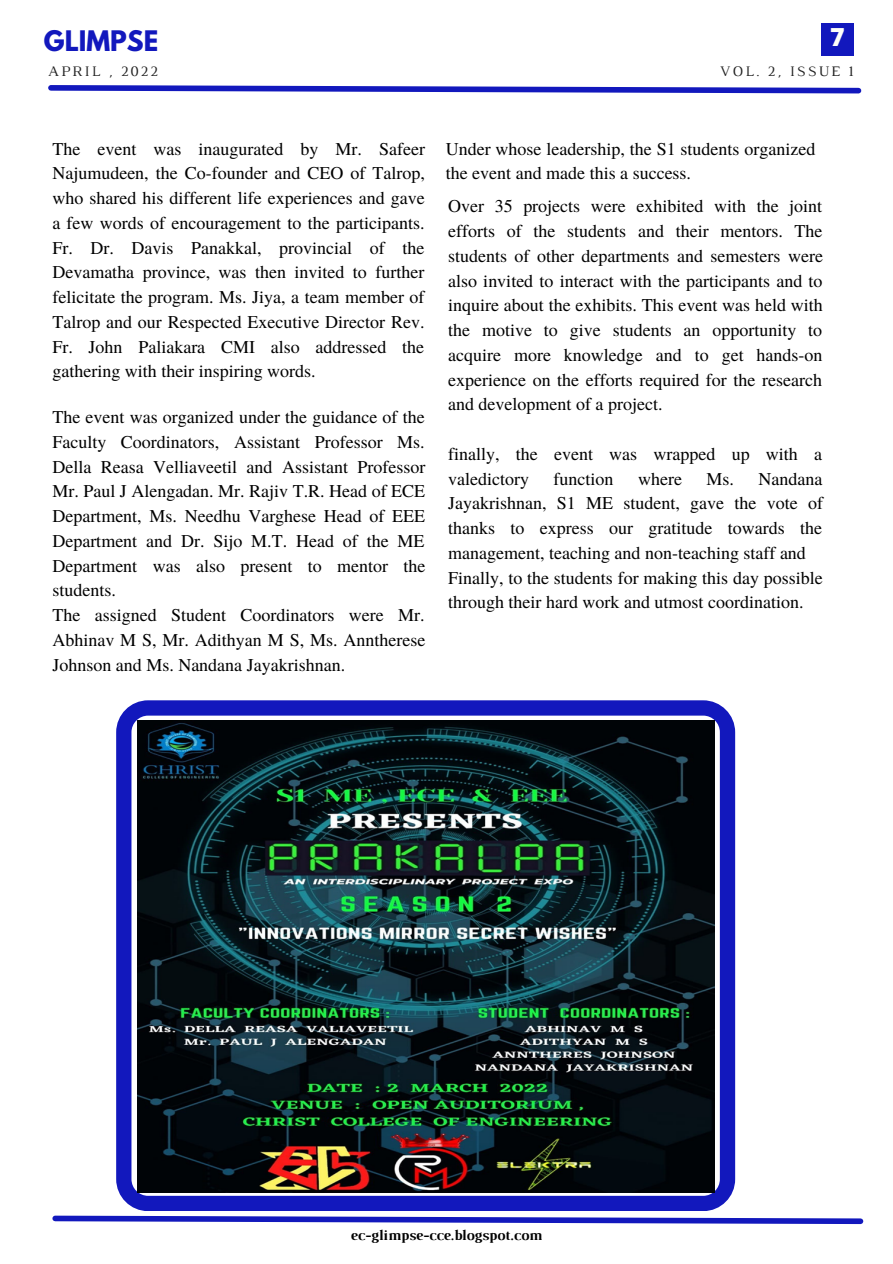
<style>
.page{position:relative;width:893px;height:1264px;background:#fff}
.page>*{position:absolute;margin:0;border:0;box-sizing:border-box;transform-origin:0 0}
.t1{font:700 25.05px "League Spartan";color:#1218bd}
.t2{font:800 24.9px "Open Sans";color:#fffff9}
.t3{font:18px/24.8px "Te X Gyre Termes";color:#000;text-align:justify}
.t4{font:700 14.85px "Luthier";color:#000}
.t5{font:14.85px "Luthier";letter-spacing:.14em;color:#222}
</style>
<div class="page">
<svg style="left:116px;top:700px;width:619px;height:510px;fill:#1218bd"></svg>
<svg style="left:48px;top:85px;width:814px;height:9px"></svg>
<div style="left:821px;top:23px;width:32px;height:32px;background:#1218bd"></div>
<svg style="left:52px;top:1215px;width:812px;height:10px"></svg>
<img style="left:137px;top:720px;width:577px;height:472px">
<p class="t1" style="left:44px;top:28px;width:116px">GLIMPSE</p>
<p class="t2" style="left:830px;top:20px;width:16px">7</p>
<p class="t5" style="left:48px;top:65px;width:111px">APRIL , 2022</p>
<p class="t5" style="left:719px;top:65px;width:135px">VOL. 2, ISSUE 1</p>
<p class="t3" style="left:52px;top:135px;width:374px">The event was inaugurated by Mr. Safeer Najumudeen, the Co-founder and CEO of Talrop, who shared his different life experiences and gave a few words of encouragement to the participants.<br>Fr. Dr. Davis Panakkal, provincial of the Devamatha province, was then invited to further felicitate the program. Ms. Jiya, a team member of Talrop and our Respected Executive Director Rev.<br>Fr. John Paliakara CMI also addressed the gathering with their inspiring words.</p>
<p class="t3" style="left:52px;top:404px;width:374px">The event was organized under the guidance of the Faculty Coordinators, Assistant Professor Ms.<br>Della Reasa Velliaveetil and Assistant Professor Mr. Paul J Alengadan. Mr. Rajiv T.R. Head of ECE Department, Ms. Needhu Varghese Head of EEE Department and Dr. Sijo M.T. Head of the ME Department was also present to mentor the students.</p>
<p class="t3" style="left:52px;top:601px;width:374px">The assigned Student Coordinators were Mr.<br>Abhinav M S, Mr. Adithyan M S, Ms. Anntherese Johnson and Ms. Nandana Jayakrishnan.</p>
<p class="t3" style="left:445px;top:135px;width:371px">Under whose leadership, the S1 students organized the event and made this a success.</p>
<p class="t3" style="left:448px;top:193px;width:376px">Over 35 projects were exhibited with the joint efforts of the students and their mentors. The students of other departments and semesters were also invited to interact with the participants and to inquire about the exhibits. This event was held with the motive to give students an opportunity to acquire more knowledge and to get hands-on experience on the efforts required for the research and development of a project.</p>
<p class="t3" style="left:448px;top:440px;width:375px">finally, the event was wrapped up with a valedictory</p>
<p class="t3" style="left:448px;top:465px;width:376px;text-indent:258px">Ms. Nandana Jayakrishnan, S1 ME student, gave the vote of thanks to express our gratitude towards the management, teaching and non-teaching staff and</p>
<p class="t3" style="left:448px;top:564px;width:376px">Finally, to the students for making this day possible through their hard work and utmost coordination.</p>
<p class="t3" style="left:553px;top:465px;width:61px">function</p>
<p class="t3" style="left:638px;top:465px;width:45px">where</p>
<p class="t4" style="left:350px;top:1229px;width:193px">ec-glimpse-cce.blogspot.com</p>
</div>
